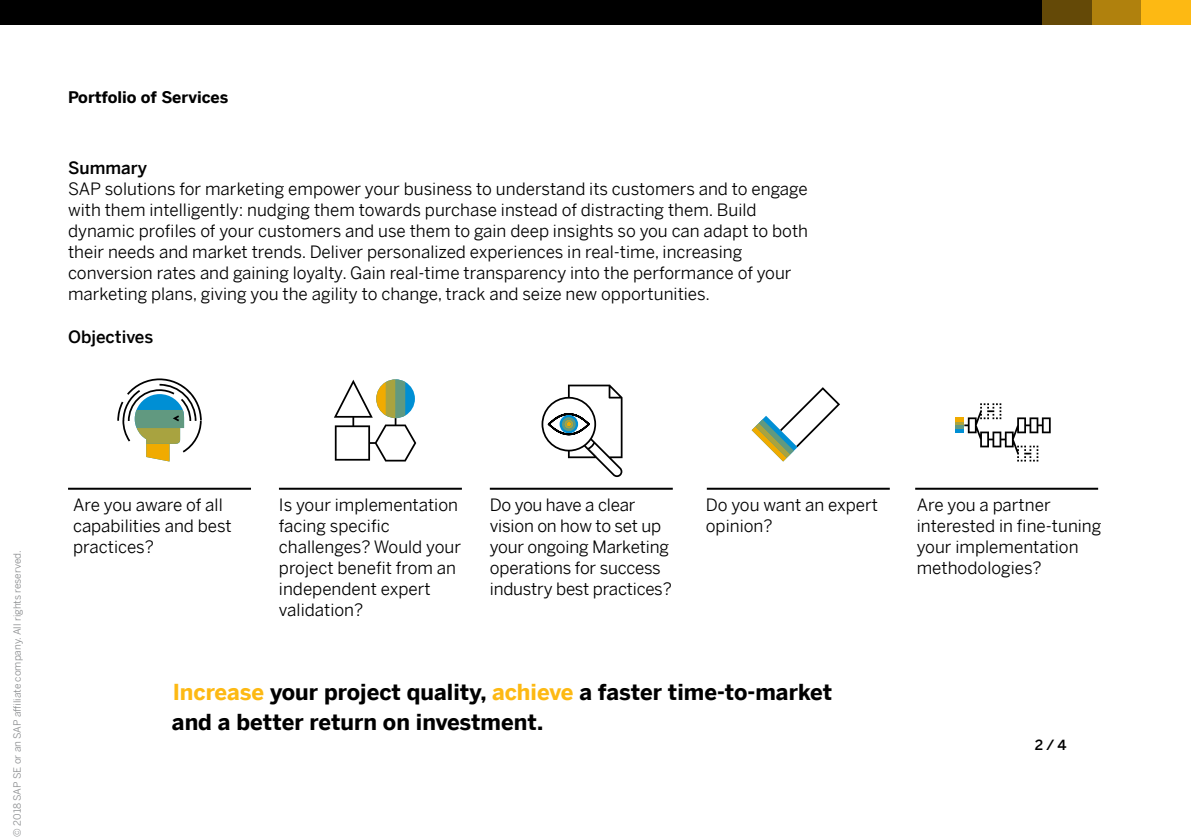
<style>
.page{position:relative;width:1191px;height:840px;background:#fff}
.page>*{position:absolute;margin:0;border:0;box-sizing:border-box;transform-origin:0 0}
.t1{font:700 22px/30px "Benton Sans";color:#000}
.t2{font:17px/21px "Benton Sans";color:#000}
.t3{font:500 17px "Benton Sans";color:#000}
.t4{font:700 16px "Benton Sans";color:#000}
.t5{font:500 14px "Benton Sans";color:#000}
.t6{font:10px "Benton Sans";color:#8a8c8e}
.s1{color:#fdb913}
</style>
<div class="page">
<hr style="left:68px;top:487px;width:183px;height:2px;background:#000">
<hr style="left:279px;top:487px;width:183px;height:2px;background:#000">
<hr style="left:490px;top:487px;width:183px;height:2px;background:#000">
<hr style="left:707px;top:487px;width:182px;height:2px;background:#000">
<hr style="left:915px;top:487px;width:183px;height:2px;background:#000">
<svg style="left:117px;top:378px;width:85px;height:83px"></svg>
<svg style="left:334px;top:379px;width:82px;height:82px"></svg>
<svg style="left:541px;top:384px;width:81px;height:93px"></svg>
<svg style="left:751px;top:387px;width:89px;height:74px"></svg>
<svg style="left:955px;top:403px;width:95px;height:58px"></svg>
<div style="left:0;top:0;width:1191px;height:25px;background:#000"></div>
<div style="left:1141px;top:0;width:50px;height:25px;background:#fdb913"></div>
<div style="left:1091px;top:0;width:50px;height:25px;background:#b0810d"></div>
<div style="left:1042px;top:0;width:49px;height:25px;background:#644907"></div>
<p class="t4" style="left:68px;top:84px;width:162px">Portfolio of Services</p>
<p class="t3" style="left:68px;top:153px;width:81px">Summary</p>
<p class="t2" style="left:68px;top:176px;width:741px">SAP solutions for marketing empower your business to understand its customers and to engage with them intelligently: nudging them towards purchase instead of distracting them. Build dynamic profiles of your customers and use them to gain deep insights so you can adapt to both their needs and market trends. Deliver personalized experiences in real-time, increasing conversion rates and gaining loyalty. Gain real-time transparency into the performance of your marketing plans, giving you the agility to change, track and seize new opportunities.</p>
<p class="t3" style="left:68px;top:321px;width:87px">Objectives</p>
<p class="t6" style="left:9px;top:836px;width:288px;rotate:-90deg">© 2018 SAP SE or an SAP affiliate company. All rights reserved.</p>
<p class="t2" style="left:73px;top:491px;width:160px">Are you aware of all capabilities and best practices?</p>
<p class="t2" style="left:279px;top:491px;width:184px">Is your implementation facing specific challenges? Would your project benefit from an independent expert validation?</p>
<p class="t2" style="left:490px;top:491px;width:183px">Do you have a clear vision on how to set up your ongoing Marketing operations for success industry best practices?</p>
<p class="t2" style="left:706px;top:491px;width:174px">Do you want an expert opinion?</p>
<p class="t2" style="left:916px;top:491px;width:186px">Are you a partner interested in fine-tuning your implementation methodologies?</p>
<p class="t1" style="left:172px;top:674px;width:662px"><span class="s1">Increase</span> your project quality, <span class="s1">achieve</span> a faster time-to-market and a better return on investment.</p>
<p class="t5" style="left:1034px;top:732px;width:33px">2 / 4</p>
</div>
